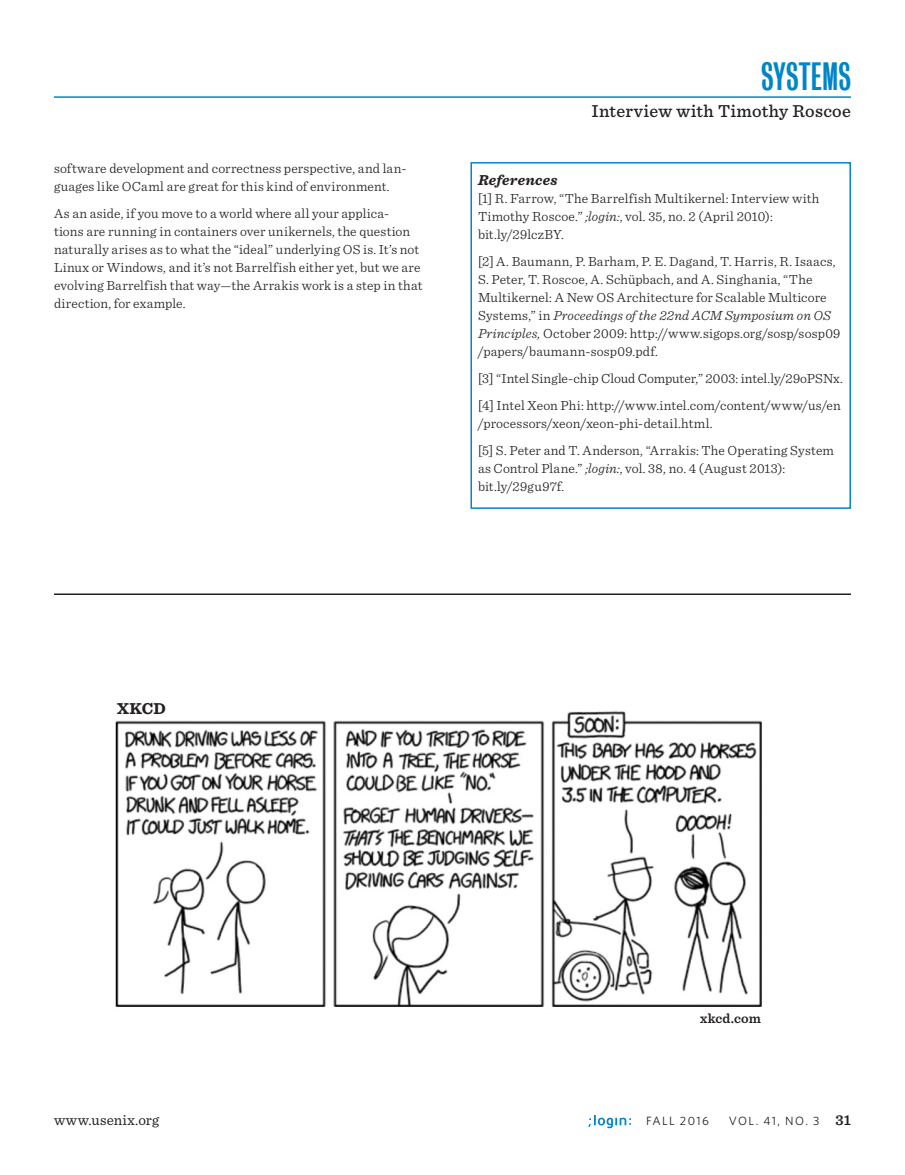
<style>
.page{position:relative;width:905px;height:1175px;background:#fff}
.page>*{position:absolute;margin:0;border:0;box-sizing:border-box;transform-origin:0 0}
.t1{font:36px "Bureau Grotesque One Three";letter-spacing:.005em;color:#0085c8}
.t2{font:500 18px "Sentinel";letter-spacing:.015em;color:#231f20}
.head1{font:700 16.5px "Sentinel";color:#231f20}
.t3{font:15px "Sentinel";letter-spacing:.015em;color:#231f20}
.head2{font:italic 700 15px "Sentinel";letter-spacing:.02em;color:#231f20}
.body{font:300 13.8px/18px "Sentinel";letter-spacing:.01em;color:#231f20}
.body-2{font:600 13.8px "Sentinel";letter-spacing:.01em;color:#231f20}
.t4{font:12px "Whitney";letter-spacing:.115em;color:#231f20}
.s1{font-style:italic}
.s2{font-family:"Sentinel";font-weight:600;font-size:15px}
</style>
<div class="page">
<svg style="left:588px;top:1115px;width:43px;height:13px"></svg>
<hr style="left:54px;top:96px;width:796px;height:2px;background:#0085c8">
<div style="left:470px;top:162px;width:380px;height:347px;border:2px solid #0085c8"></div>
<img style="left:115px;top:711px;width:647px;height:296px">
<hr style="left:54px;top:593px;width:796px;height:2px;background:#231f20">
<p class="body" style="left:54px;top:159px;width:354px">software development and correctness perspective, and lan&shy;guages like OCaml are great for this kind of environment.</p>
<p class="body" style="left:54px;top:204px;width:370px">As an aside, if you move to a world where all your applica-<br>tions are running in containers over unikernels, the question naturally arises as to what the “ideal” underlying OS is. It’s not Linux or Windows, and it’s not Barrelfish either yet, but we are evolving Barrelfish that way—the Arrakis work is a step in that direction, for example.</p>
<h1 class="t1" style="left:761px;top:57px;width:91px">SYSTEMS</h1>
<h2 class="t2" style="left:591px;top:98px;width:261px">Interview with Timothy Roscoe</h2>
<p class="head2" style="left:478px;top:168px;width:81px">References</p>
<p class="body" style="left:478px;top:188px;width:343px">[1] R. Farrow, “The Barrelfish Multikernel: Interview with<br>Timothy Roscoe.” <span class="s1">;login:</span>, vol. 35, no. 2 (April 2010): bit.ly/29lczBY.</p>
<p class="body" style="left:478px;top:251px;width:364px">[2] A. Baumann, P. Barham, P. E. Dagand, T. Harris, R. Isaacs, S. Peter, T. Roscoe, A. Schüpbach, and A. Singhania, “The Multikernel: A New OS Architecture for Scalable Multicore Systems,” in <span class="s1">Proceedings of the 22nd ACM Symposium on OS Principles,</span> October 2009: http://www.sigops.org/sosp/sosp09 /papers/baumann-sosp09.pdf.</p>
<p class="body" style="left:478px;top:368px;width:366px">[3] “Intel Single-chip Cloud Computer,” 2003: intel.ly/29oPSNx.</p>
<p class="body" style="left:478px;top:395px;width:364px">[4] Intel Xeon Phi: http://www.intel.com/content/www/us/en /processors/xeon/xeon-phi-detail.html.</p>
<p class="body" style="left:478px;top:440px;width:357px">[5] S. Peter and T. Anderson, “Arrakis: The Operating System as Control Plane.” <span class="s1">;login:</span>, vol. 38, no. 4 (August 2013): bit.ly/29gu97f.</p>
<p class="head1" style="left:117px;top:695px;width:50px">XKCD</p>
<p class="body-2" style="left:700px;top:1007px;width:62px">xkcd.com</p>
<p class="t3" style="left:54px;top:1108px;width:107px">www.usenix.org</p>
<p class="t4" style="left:646px;top:1113px;width:64px">FALL 2016</p>
<p class="t4" style="left:729px;top:1113px;width:123px">VOL. 41, NO. 3 <span class="s2">31</span></p>
</div>
